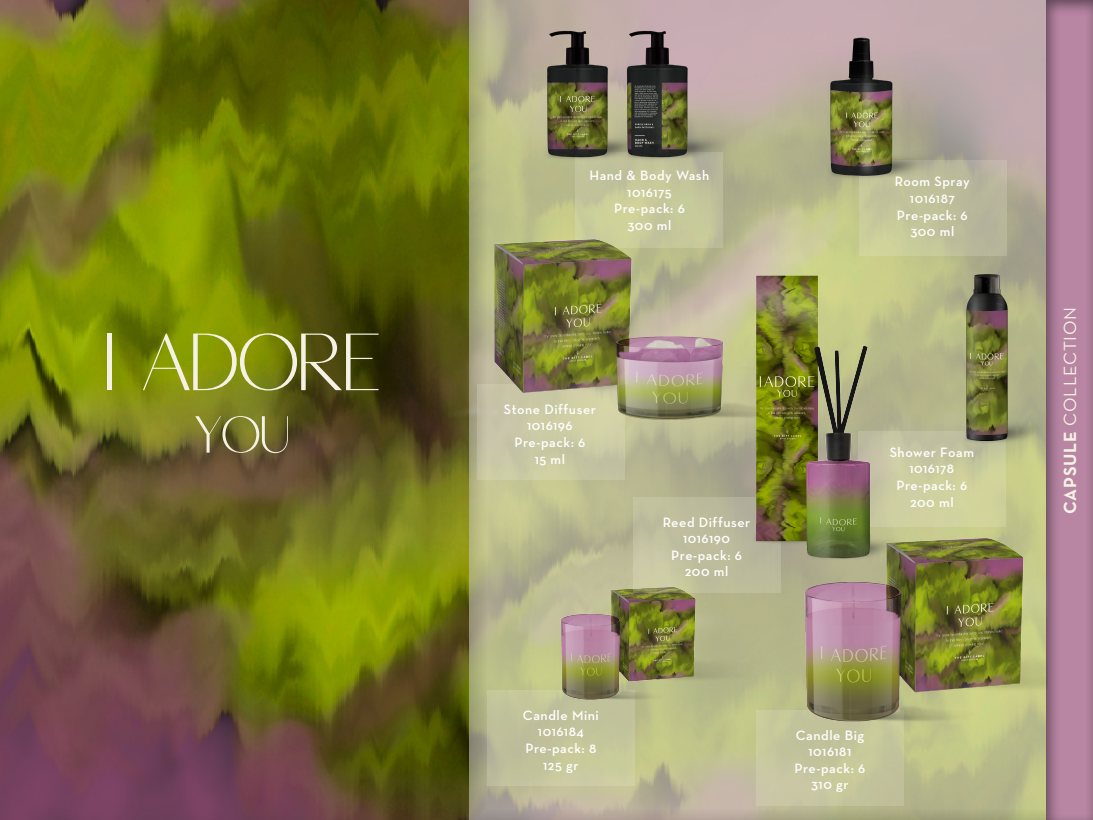
<style>
.page{position:relative;width:1093px;height:820px;background:#fff}
.page>*{position:absolute;margin:0;border:0;box-sizing:border-box;transform-origin:0 0}
.t1{font:80.8px "Starsight";color:#f5f2e5}
.t2{font:52px "Starsight";color:#f5f2e5}
.t3{font:18px "Neutra Text";letter-spacing:.04em;color:#f5f2e5}
.t4{font:600 13.84px/16.6px "Neutra Text";letter-spacing:.04em;color:#fff;text-align:center}
.s1{font-weight:700}
</style>
<div class="page">
<img style="left:0;top:0;width:466px;height:819px">
<div style="left:466px;top:0;width:621px;height:819px;background:#000;opacity:.4"></div>
<div style="left:1043px;top:0;width:50px;height:819px;background:#000;opacity:.5"></div>
<div style="left:487px;top:689px;width:148px;height:96px;background:#c1c29a"></div>
<div style="left:756px;top:710px;width:148px;height:95px;background:#c5c69a"></div>
<img style="left:754px;top:475px;width:293px;height:251px">
<img style="left:513px;top:521px;width:243px;height:187px">
<svg style="left:978px;top:448px;width:28px;height:78px;background:#cdd09a"></svg>
<img style="left:978px;top:264px;width:97px;height:184px">
<div style="left:575px;top:152px;width:148px;height:95px;background:#c1c29a"></div>
<img style="left:500px;top:0;width:233px;height:177px">
<div style="left:859px;top:160px;width:147px;height:96px;background:linear-gradient(to right,#ccd099,#b5b29c)"></div>
<img style="left:772px;top:14px;width:173px;height:184px">
<div style="left:477px;top:384px;width:147px;height:95px;background:#c9c7a4"></div>
<img style="left:449px;top:186px;width:326px;height:252px">
<svg style="left:633px;top:497px;width:148px;height:95px;background:#c0bf9c"></svg>
<img style="left:662px;top:251px;width:316px;height:327px">
<h1 class="t1" style="left:105px;top:320px;width:276px">I ADORE</h1>
<h2 class="t2" style="left:195px;top:407px;width:96px">YOU</h2>
<p class="t4" style="left:589px;top:167px;width:121px">Hand &amp; Body Wash<br>1016175<br>Pre-pack: 6<br>300 ml</p>
<p class="t4" style="left:895px;top:173px;width:76px">Room Spray<br>1016187<br>Pre-pack: 6<br>300 ml</p>
<p class="t4" style="left:504px;top:400px;width:94px">Stone Diffuser<br>1016196<br>Pre-pack: 6<br>15 ml</p>
<p class="t4" style="left:523px;top:706px;width:77px">Candle Mini<br>1016184<br>Pre-pack: 8<br>125 gr</p>
<p class="t4" style="left:663px;top:513px;width:89px">Reed Diffuser<br>1016190<br>Pre-pack: 6<br>200 ml</p>
<p class="t4" style="left:890px;top:443px;width:86px">Shower Foam<br>1016178<br>Pre-pack: 6<br>200 ml</p>
<p class="t4" style="left:794px;top:726px;width:72px">Candle Big<br>1016181<br>Pre-pack: 6<br>310 gr</p>
<h3 class="t3" style="left:1059px;top:513px;width:208px;rotate:-90deg"><span class="s1">CAPSULE</span> COLLECTION</h3>
</div>
